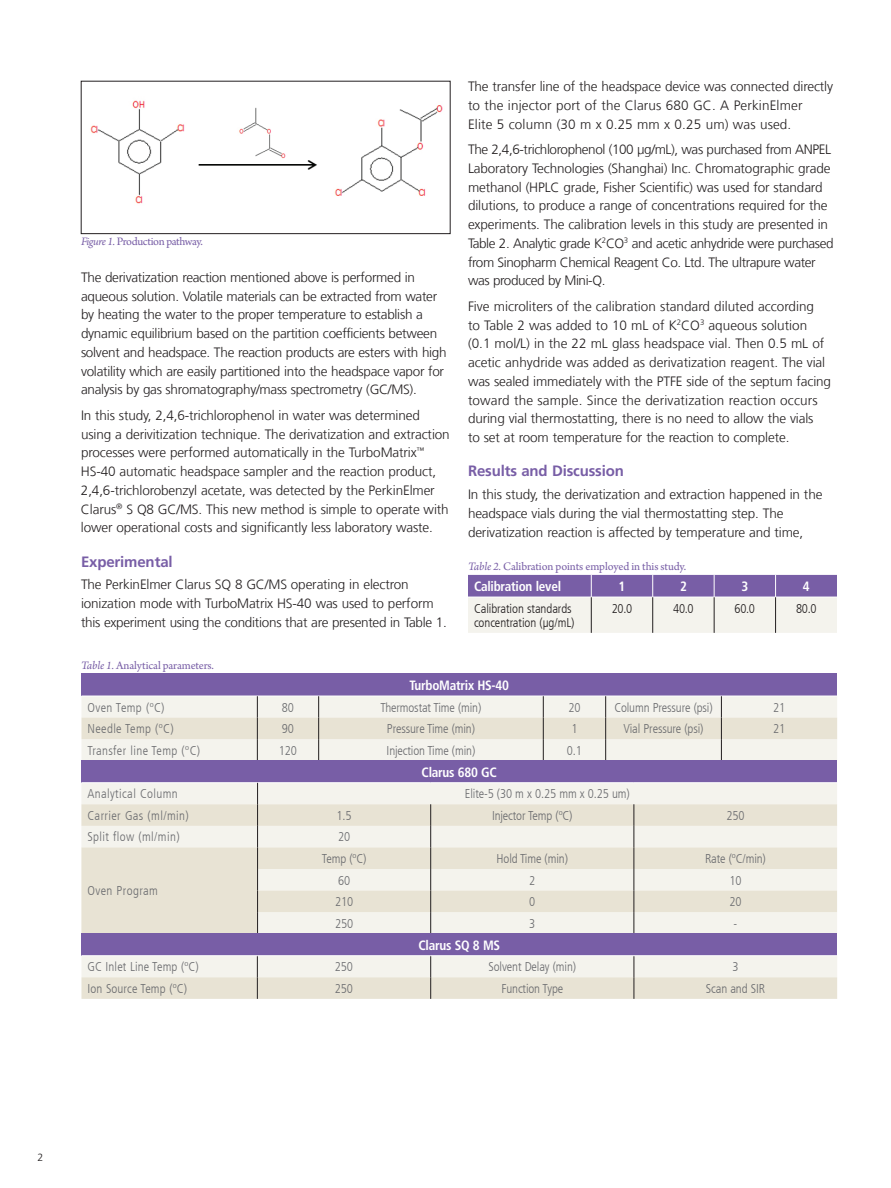
<style>
.page{position:relative;width:891px;height:1188px;background:#fff}
.page>*{position:absolute;margin:0;border:0;box-sizing:border-box;transform-origin:0 0}
.t1{font:700 15px "Frutiger LT Com";letter-spacing:-.01em;color:#785ea6}
.t2{font:300 13.5px/18.8px "Frutiger LT Com";letter-spacing:-.01em;color:#231f20}
.t3{font:300 13.5px/18.8px "Frutiger LT Com";letter-spacing:.01em;color:#231f20}
.t4{font:700 condensed 13.5px "Frutiger LT Com";letter-spacing:-.02em;color:#fff}
.t5{font:300 condensed 12.75px "Frutiger LT Com";letter-spacing:-.01em;color:#6c6d70}
.t6{font:300 condensed 12.75px "Frutiger LT Com";letter-spacing:.03em;color:#6c6d70}
.t7{font:300 condensed 12.75px/14.2px "Frutiger LT Com";letter-spacing:-.005em;color:#231f20}
.t8{font:300 condensed 12.75px "Frutiger LT Com";letter-spacing:.01em;color:#6c6d70}
.t9{font:12px "Arno Pro";letter-spacing:-.01em;color:#785ea6}
.t10{font:12px "Arno Pro";letter-spacing:-.03em;color:#785ea6}
.t11{font:300 10.5px "Frutiger LT Com";color:#231f20}
.s1{font-style:italic}
</style>
<div class="page">
<svg style="left:468px;top:575px;width:369px;height:58px;background:#c5bad2"></svg>
<hr style="left:468px;top:597px;width:123px;height:1px;background:#fff">
<hr style="left:591px;top:597px;width:62px;height:1px;background:#fff">
<hr style="left:653px;top:597px;width:61px;height:1px;background:#fff">
<hr style="left:714px;top:597px;width:62px;height:1px;background:#fff">
<hr style="left:776px;top:597px;width:61px;height:1px;background:#fff">
<hr style="left:591px;top:597px;width:1px;height:36px;background:#231f20">
<hr style="left:652px;top:597px;width:1px;height:36px;background:#231f20">
<hr style="left:714px;top:597px;width:1px;height:36px;background:#231f20">
<hr style="left:775px;top:597px;width:1px;height:36px;background:#231f20">
<div style="left:81px;top:674px;width:756px;height:22px;background:#785ea6"></div>
<svg style="left:81px;top:696px;width:756px;height:65px;background:#eeebe4"></svg>
<div style="left:81px;top:761px;width:756px;height:22px;background:#785ea6"></div>
<div style="left:81px;top:783px;width:756px;height:21px;background:#f4f3ed"></div>
<svg style="left:81px;top:804px;width:756px;height:130px;background:#ece8de"></svg>
<hr style="left:81px;top:782px;width:177px;height:1px;background:#fff">
<hr style="left:258px;top:782px;width:173px;height:1px;background:#fff">
<hr style="left:431px;top:782px;width:203px;height:1px;background:#fff">
<hr style="left:634px;top:782px;width:203px;height:1px;background:#fff">
<svg style="left:257px;top:783px;width:1px;height:151px"></svg>
<svg style="left:430px;top:804px;width:1px;height:130px"></svg>
<svg style="left:634px;top:804px;width:1px;height:130px"></svg>
<div style="left:81px;top:934px;width:756px;height:22px;background:#785ea6"></div>
<svg style="left:81px;top:956px;width:756px;height:43px;background:#ece9df"></svg>
<hr style="left:81px;top:955px;width:176px;height:1px;background:#fff">
<hr style="left:257px;top:955px;width:174px;height:1px;background:#fff">
<hr style="left:431px;top:955px;width:203px;height:1px;background:#fff">
<hr style="left:634px;top:955px;width:203px;height:1px;background:#fff">
<img style="left:90px;top:100px;width:353px;height:104px">
<div style="left:81px;top:81px;width:369px;height:153px;border:1px solid #231f20"></div>
<p class="t10" style="left:81px;top:235px;width:123px"><span class="s1">Figure 1.</span> Production pathway.</p>
<p class="t2" style="left:81px;top:268px;width:367px">The derivatization reaction mentioned above is performed in aqueous solution. Volatile materials can be extracted from water by heating the water to the proper temperature to establish a dynamic equilibrium based on the partition coefficients between solvent and headspace. The reaction products are esters with high volatility which are easily partitioned into the headspace vapor for analysis by gas shromatography/mass spectrometry (GC/MS).</p>
<p class="t2" style="left:81px;top:406px;width:370px">In this study, 2,4,6-trichlorophenol in water was determined using a derivitization technique. The derivatization and extraction processes were performed automatically in the TurboMatrix<sup>™ </sup>HS-40 automatic headspace sampler and the reaction product, 2,4,6-trichlorobenzyl acetate, was detected by the PerkinElmer Clarus<sup>®</sup> S Q8 GC/MS. This new method is simple to operate with lower operational costs and significantly less laboratory waste.</p>
<p class="t1" style="left:81px;top:552px;width:93px">Experimental</p>
<p class="t2" style="left:81px;top:576px;width:367px">The PerkinElmer Clarus SQ 8 GC/MS operating in electron ionization mode with TurboMatrix HS-40 was used to perform this experiment using the conditions that are presented in Table 1.</p>
<p class="t9" style="left:81px;top:659px;width:134px"><span class="s1">Table 1.</span> Analytical parameters.</p>
<p class="t3" style="left:468px;top:77px;width:367px">The transfer line of the headspace device was connected directly to the injector port of the Clarus 680 GC. A PerkinElmer<br>Elite 5 column (30 m x 0.25 mm x 0.25 um) was used.</p>
<p class="t2" style="left:468px;top:140px;width:367px">The 2,4,6-trichlorophenol (100 µg/mL), was purchased from ANPEL Laboratory Technologies (Shanghai) Inc. Chromatographic grade methanol (HPLC grade, Fisher Scientific) was used for standard dilutions, to produce a range of concentrations required for the experiments. The calibration levels in this study are presented in Table 2. Analytic grade K<sup>2</sup>CO<sup>3</sup> and acetic anhydride were purchased from Sinopharm Chemical Reagent Co. Ltd. The ultrapure water was produced by Mini-Q.</p>
<p class="t2" style="left:468px;top:297px;width:365px">Five microliters of the calibration standard diluted according<br>to Table 2 was added to 10 mL of K<sup>2</sup>CO<sup>3</sup> aqueous solution (0.1 mol/L) in the 22 mL glass headspace vial. Then 0.5 mL of acetic anhydride was added as derivatization reagent. The vial was sealed immediately with the PTFE side of the septum facing toward the sample. Since the derivatization reaction occurs during vial thermostatting, there is no need to allow the vials<br>to set at room temperature for the reaction to complete.</p>
<p class="t1" style="left:468px;top:462px;width:157px">Results and Discussion</p>
<p class="t2" style="left:468px;top:485px;width:356px">In this study, the derivatization and extraction happened in the headspace vials during the vial thermostatting step. The derivatization reaction is affected by temperature and time,</p>
<p class="t9" style="left:468px;top:559px;width:220px"><span class="s1">Table 2.</span> Calibration points employed in this study.</p>
<p class="t4" style="left:474px;top:578px;width:89px">Calibration level</p>
<p class="t4" style="left:619px;top:578px;width:8px">1</p>
<p class="t4" style="left:680px;top:578px;width:8px">2</p>
<p class="t4" style="left:741px;top:578px;width:8px">3</p>
<p class="t4" style="left:803px;top:578px;width:8px">4</p>
<p class="t7" style="left:474px;top:601px;width:102px">Calibration standards concentration (μg/mL)</p>
<p class="t7" style="left:612px;top:601px;width:22px">20.0</p>
<p class="t7" style="left:673px;top:601px;width:22px">40.0</p>
<p class="t7" style="left:735px;top:601px;width:22px">60.0</p>
<p class="t7" style="left:796px;top:601px;width:22px">80.0</p>
<p class="t4" style="left:410px;top:677px;width:101px">TurboMatrix HS-40</p>
<p class="t6" style="left:87px;top:700px;width:79px">Oven Temp (ºC)</p>
<p class="t5" style="left:282px;top:700px;width:14px">80</p>
<p class="t5" style="left:381px;top:700px;width:102px">Thermostat Time (min)</p>
<p class="t5" style="left:568px;top:700px;width:14px">20</p>
<p class="t5" style="left:614px;top:700px;width:100px">Column Pressure (psi)</p>
<p class="t5" style="left:773px;top:700px;width:14px">21</p>
<p class="t6" style="left:87px;top:721px;width:88px">Needle Temp (ºC)</p>
<p class="t5" style="left:282px;top:721px;width:14px">90</p>
<p class="t5" style="left:387px;top:721px;width:90px">Pressure Time (min)</p>
<p class="t5" style="left:571px;top:721px;width:8px">1</p>
<p class="t5" style="left:624px;top:721px;width:81px">Vial Pressure (psi)</p>
<p class="t5" style="left:773px;top:721px;width:14px">21</p>
<p class="t6" style="left:87px;top:743px;width:114px">Transfer line Temp (ºC)</p>
<p class="t5" style="left:279px;top:743px;width:20px">120</p>
<p class="t5" style="left:387px;top:743px;width:90px">Injection Time (min)</p>
<p class="t5" style="left:567px;top:743px;width:17px">0.1</p>
<p class="t4" style="left:422px;top:764px;width:77px">Clarus 680 GC</p>
<p class="t6" style="left:87px;top:787px;width:92px">Analytical Column</p>
<p class="t5" style="left:465px;top:787px;width:166px">Elite-5 (30 m x 0.25 mm x 0.25 um)</p>
<p class="t6" style="left:87px;top:808px;width:103px">Carrier Gas (ml/min)</p>
<p class="t5" style="left:337px;top:808px;width:17px">1.5</p>
<p class="t5" style="left:492px;top:808px;width:82px">Injector Temp (ºC)</p>
<p class="t5" style="left:726px;top:808px;width:20px">250</p>
<p class="t6" style="left:87px;top:830px;width:94px">Split flow (ml/min)</p>
<p class="t5" style="left:338px;top:830px;width:14px">20</p>
<p class="t6" style="left:87px;top:884px;width:72px">Oven Program</p>
<p class="t5" style="left:322px;top:851px;width:46px">Temp (ºC)</p>
<p class="t5" style="left:497px;top:851px;width:73px">Hold Time (min)</p>
<p class="t5" style="left:705px;top:851px;width:62px">Rate (ºC/min)</p>
<p class="t5" style="left:338px;top:873px;width:14px">60</p>
<p class="t5" style="left:529px;top:873px;width:8px">2</p>
<p class="t5" style="left:729px;top:873px;width:14px">10</p>
<p class="t5" style="left:335px;top:894px;width:20px">210</p>
<p class="t5" style="left:529px;top:894px;width:8px">0</p>
<p class="t5" style="left:729px;top:894px;width:14px">20</p>
<p class="t5" style="left:335px;top:916px;width:20px">250</p>
<p class="t5" style="left:529px;top:916px;width:8px">3</p>
<p class="t5" style="left:734px;top:916px;width:5px">-</p>
<p class="t4" style="left:418px;top:937px;width:83px">Clarus SQ 8 MS</p>
<p class="t8" style="left:87px;top:960px;width:113px">GC Inlet Line Temp (ºC)</p>
<p class="t5" style="left:335px;top:960px;width:20px">250</p>
<p class="t5" style="left:489px;top:960px;width:89px">Solvent Delay (min)</p>
<p class="t5" style="left:733px;top:960px;width:8px">3</p>
<p class="t8" style="left:87px;top:981px;width:101px">Ion Source Temp (ºC)</p>
<p class="t5" style="left:335px;top:981px;width:20px">250</p>
<p class="t5" style="left:501px;top:981px;width:63px">Function Type</p>
<p class="t5" style="left:706px;top:981px;width:61px">Scan and SIR</p>
<p class="t11" style="left:38px;top:1151px;width:7px">2</p>
</div>
